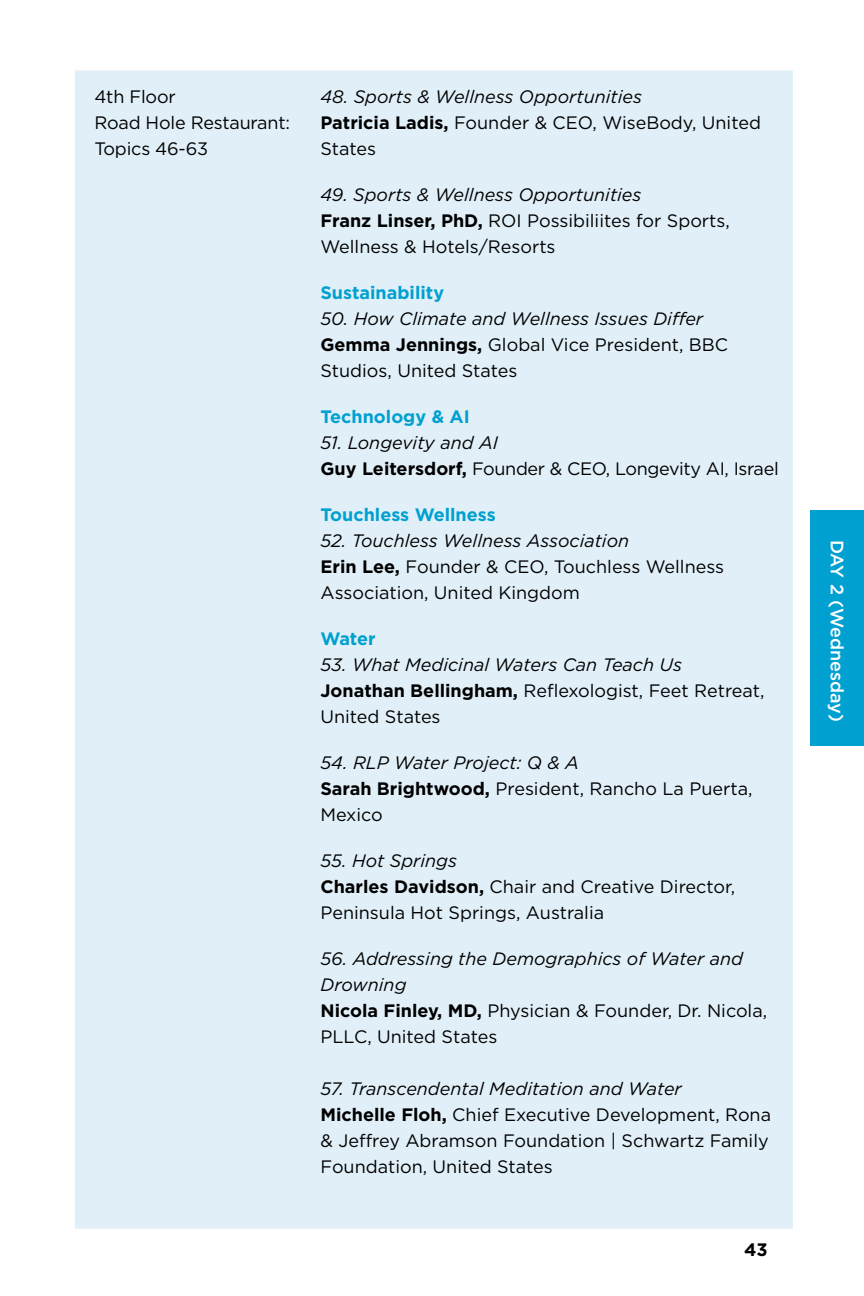
<style>
.page{position:relative;width:864px;height:1296px;background:#fff}
.page>*{position:absolute;margin:0;border:0;box-sizing:border-box;transform-origin:0 0}
.t1{font:18px/26px "Gotham";color:#000}
.t2{font:italic 18px/26px "Gotham";color:#000}
.t3{font:18px/26px "Gotham";letter-spacing:-.02em;color:#000}
.t4{font:700 18px "Gotham";color:#00a0d1}
.t5{font:500 18px "Gotham";color:#fff}
.t6{font:700 18px "Gotham";color:#000}
.s1{font-style:italic}
.s2{font-weight:700}
.s3{font-weight:700;font-style:normal}
.s4{font-style:normal}
</style>
<div class="page">
<div style="left:810px;top:510px;width:54px;height:236px;background:#00a0d1"></div>
<div style="left:75px;top:70px;width:718px;height:1159px;background:#e1f0f8"></div>
<p class="t1" style="left:94px;top:83px;width:197px">4th Floor<br>Road Hole Restaurant:<br>Topics 46-63</p>
<p class="t1" style="left:320px;top:83px;width:442px"><span class="s1">48. Sports &amp; Wellness Opportunities<br></span><span class="s2">Patricia Ladis,</span> Founder &amp; CEO, WiseBody, United<br>States</p>
<p class="t1" style="left:320px;top:181px;width:411px"><span class="s1">49. Sports &amp; Wellness Opportunities<br></span><span class="s2">Franz Linser, PhD,</span> RO I Possibiliites for Sports,<br>Wellness &amp; Hotels/Resorts</p>
<p class="t4" style="left:320px;top:280px;width:125px">Sustainability</p>
<p class="t1" style="left:320px;top:305px;width:409px"><span class="s1">50. How Climate and Wellness Issues Differ<br></span><span class="s2">Gemma Jennings,</span> Global Vice President, BBC<br>Studios, United States</p>
<p class="t4" style="left:320px;top:404px;width:151px">Technology &amp; AI</p>
<p class="t3" style="left:320px;top:429px;width:460px"><span class="s1">51. Longevity and AI<br></span><span class="s2">Guy Leitersdorf,</span> Founder &amp; CEO, Longevity AI, Israel</p>
<p class="t4" style="left:320px;top:502px;width:177px">Touchless Wellness</p>
<p class="t1" style="left:320px;top:527px;width:405px"><span class="s1">52. Touchless Wellness Association<br></span><span class="s2">Erin Lee,</span> Founder &amp; CEO, Touchless Wellness<br>Association, United Kingdom</p>
<p class="t4" style="left:320px;top:626px;width:57px">Water</p>
<p class="t1" style="left:320px;top:651px;width:446px"><span class="s1">53. What Medicinal Waters Can Teach Us<br></span><span class="s2">Jonathan Bellingham,</span> Reflexologist, Feet Retreat,<br>United States</p>
<p class="t1" style="left:320px;top:749px;width:434px"><span class="s1">54. RLP Water Project: Q &amp; A<br></span><span class="s2">Sarah Brightwood,</span> President, Rancho La Puerta,<br>Mexico</p>
<p class="t1" style="left:320px;top:847px;width:416px"><span class="s1">55. Hot Springs<br></span><span class="s2">Charles Davidson,</span> Chair and Creative Director,<br>Peninsula Hot Springs, Australia</p>
<p class="t2" style="left:320px;top:945px;width:448px">56. Addressing the Demographics of Water and<br>Drowning<br><span class="s3">Nicola Finley, MD,</span> <span class="s4">Physician &amp; Founder, Dr. N icola,<br>PLLC, United States</span></p>
<p class="t1" style="left:320px;top:1075px;width:452px"><span class="s1">57. Transcendental Meditation and Water<br></span><span class="s2">Michelle Floh,</span> Chief Executive Development, Rona &amp; Jeffrey Abramson Foundation | Schwartz Family Foundation, United States</p>
<p class="t6" style="left:744px;top:1238px;width:25px">43</p>
<p class="t5" style="left:849px;top:540px;width:183px;rotate:90deg">DAY 2 (Wednesday)</p>
</div>
